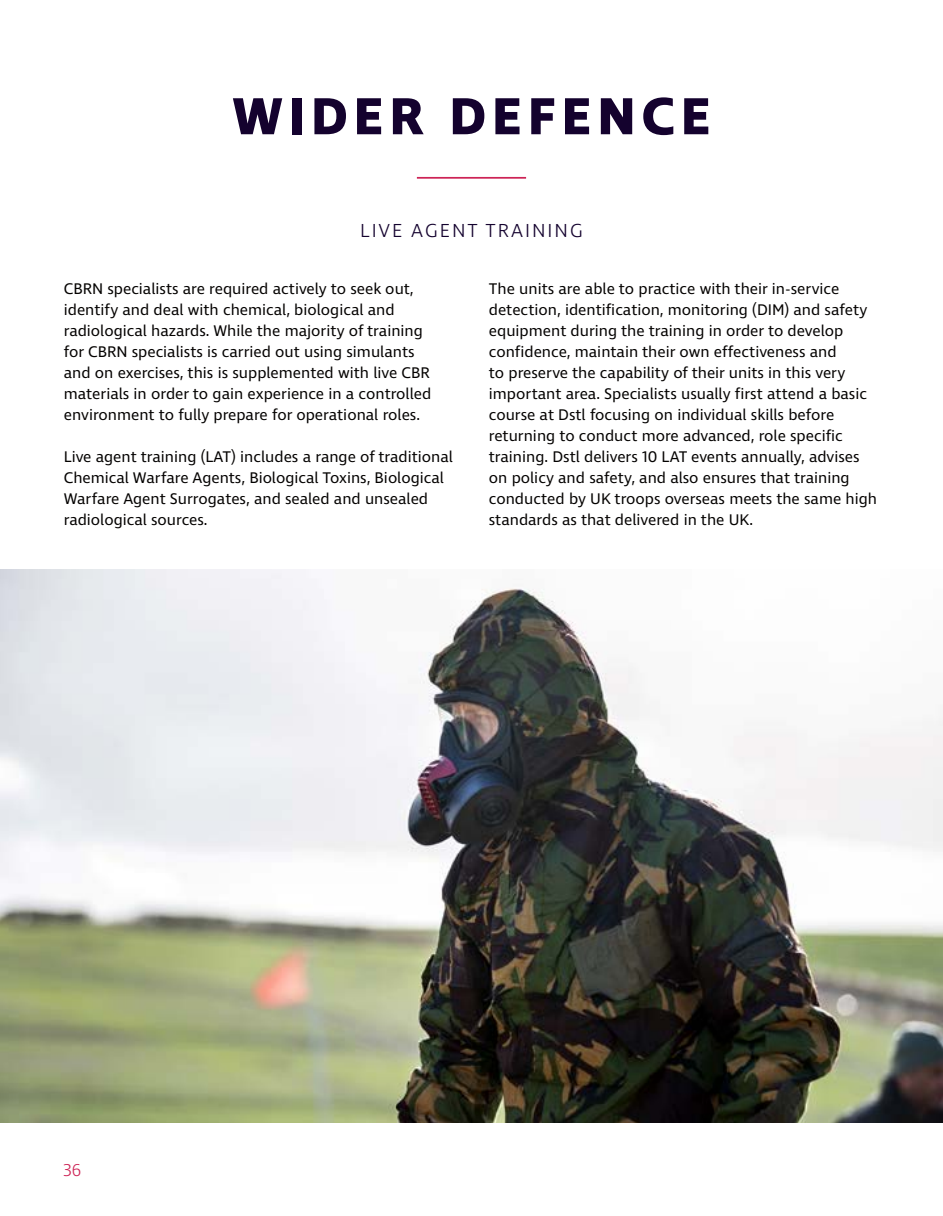
<style>
.page{position:relative;width:943px;height:1216px;background:#fff}
.page>*{position:absolute;margin:0;border:0;box-sizing:border-box;transform-origin:0 0}
.t1{font:700 53.2px "Ingradual";letter-spacing:.1em;color:#14022e}
.t2{font:300 19.25px "Ingradual";letter-spacing:.1em;color:#14022e}
.t3{font:300 17.5px "Ingradual";color:#cd2456}
.t4{font:15.75px/21px "Ingradual";color:#040200}
</style>
<div class="page">
<hr style="left:417px;top:177px;width:109px;height:2px;background:#cd2456">
<img style="left:0;top:570px;width:943px;height:552px">
<h1 class="t1" style="left:232px;top:76px;width:480px">WIDER DEFENCE</h1>
<p class="t2" style="left:360px;top:217px;width:224px">LIVE AGENT TRAINING</p>
<p class="t4" style="left:64px;top:277px;width:369px">CBRN specialists are required actively to seek out, identify and deal with chemical, biological and radiological hazards. While the majority of training for CBRN specialists is carried out using simulants and on exercises, this is supplemented with live CBR materials in order to gain experience in a controlled environment to fully prepare for operational roles.</p>
<p class="t4" style="left:64px;top:445px;width:390px">Live agent training (LAT) includes a range of traditional Chemical Warfare Agents, Biological Toxins, Biological Warfare Agent Surrogates, and sealed and unsealed radiological sources.</p>
<p class="t4" style="left:489px;top:277px;width:390px">The units are able to practice with their in-service detection, identification, monitoring (DIM) and safety equipment during the training in order to develop confidence, maintain their own effectiveness and<br>to preserve the capability of their units in this very important area. Specialists usually first attend a basic course at Dstl focusing on individual skills before returning to conduct more advanced, role specific training. Dstl delivers 10 LAT events annually, advises on policy and safety, and also ensures that training conducted by UK troops overseas meets the same high standards as that delivered in the UK.</p>
<p class="t3" style="left:63px;top:1157px;width:20px">36</p>
</div>
